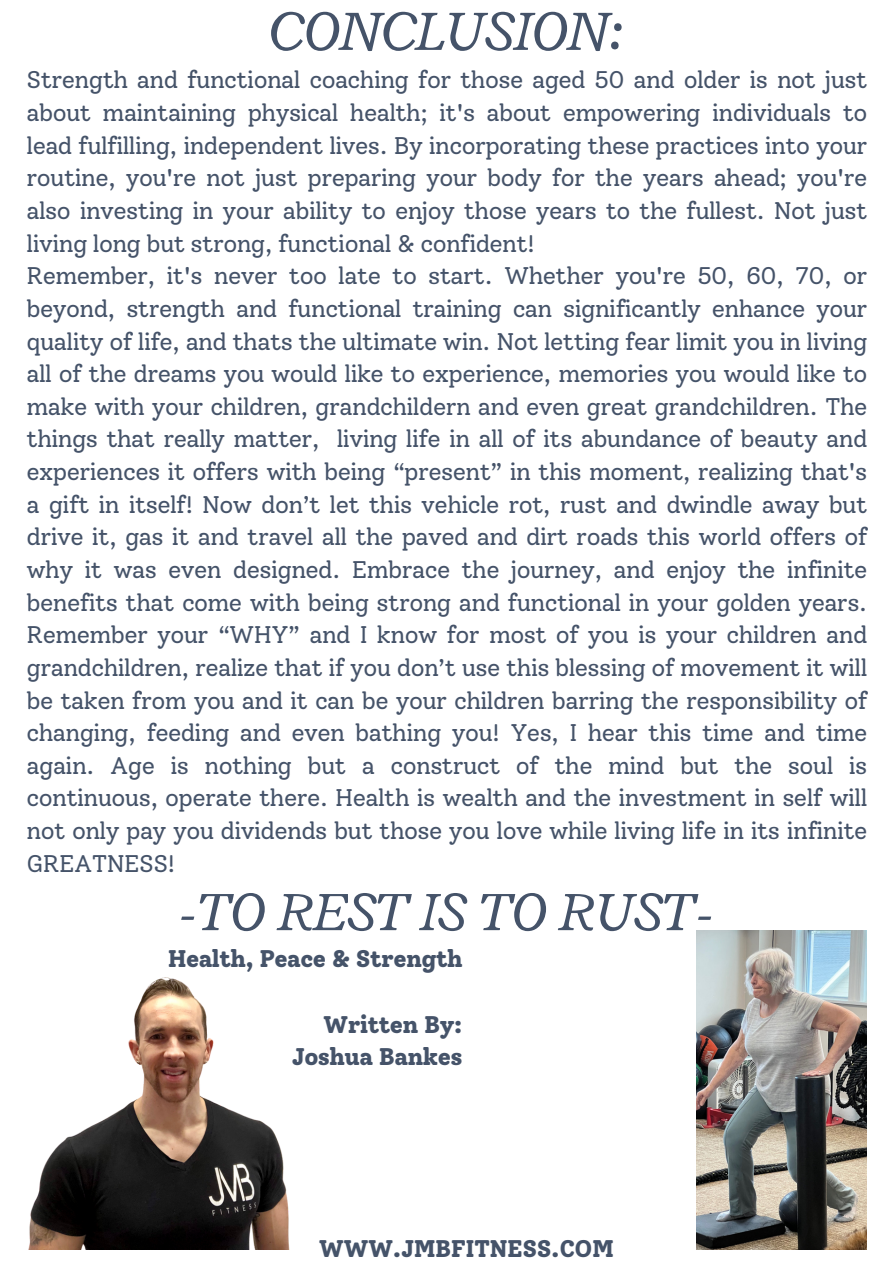
<style>
.page{position:relative;width:893px;height:1264px;background:#fff}
.page>*{position:absolute;margin:0;border:0;box-sizing:border-box;transform-origin:0 0}
.t1{font:italic 60px "Radley";color:#455369}
.t2{font:italic 58.5px "Radley";color:#455369}
.t3{font:24px/32.7px "Solway";letter-spacing:-.025em;color:#455369;text-align:justify}
.t4{font:800 24px "Solway";letter-spacing:-.025em;color:#455369}
</style>
<div class="page">
<img style="left:697px;top:930px;width:169px;height:318px">
<img style="left:28px;top:977px;width:262px;height:272px">
<p class="t1" style="left:268px;top:-8px;width:358px">CONCLUSION:</p>
<p class="t3" style="left:27px;top:64px;width:842px">Strength and functional coaching for those aged 50 and older is not just about maintaining physical health; it's about empowering individuals to lead fulfilling, independent lives. By incorporating these practices into your routine, you're not just preparing your body for the years ahead; you're also investing in your ability to enjoy those years to the fullest. Not just living long but strong, functional &amp; confident!</p>
<p class="t3" style="left:27px;top:259px;width:842px">Remember, it's never too late to start. Whether you're 50, 60, 70, or beyond, strength and functional training can significantly enhance your quality of life, and thats the ultimate win. Not letting fear limit you in living all of the dreams you would like to experience, memories you would like to make with your children, grandchildern and even great grandchildren. The things that really matter, living life in all of its abundance of beauty and experiences it offers with being “present” in this moment, realizing that's a gift in itself! Now don’t let this vehicle rot, rust and dwindle away but drive it, gas it and travel all the paved and dirt roads this world offers of why it was even designed. Embrace the journey, and enjoy the infinite benefits that come with being strong and functional in your golden years.<br>Remember your “WHY” and I know for most of you is your children and grandchildren, realize that if you don’t use this blessing of movement it will be taken from you and it can be your children barring the responsibility of changing, feeding and even bathing you! Yes, I hear this time and time again. Age is nothing but a construct of the mind but the soul is continuous, operate there. Health is wealth and the investment in self will not only pay you dividends but those you love while living life in its infinite GREATNESS!</p>
<p class="t2" style="left:177px;top:873px;width:539px">-TO REST IS TO RUST-</p>
<p class="t4" style="left:168px;top:944px;width:296px">Health, Peace &amp; Strength</p>
<p class="t4" style="left:323px;top:1009px;width:141px">Written By:</p>
<p class="t4" style="left:292px;top:1042px;width:172px">Joshua Bankes</p>
<p class="t4" style="left:319px;top:1233px;width:297px">WWW.JMBFITNESS.COM</p>
</div>
